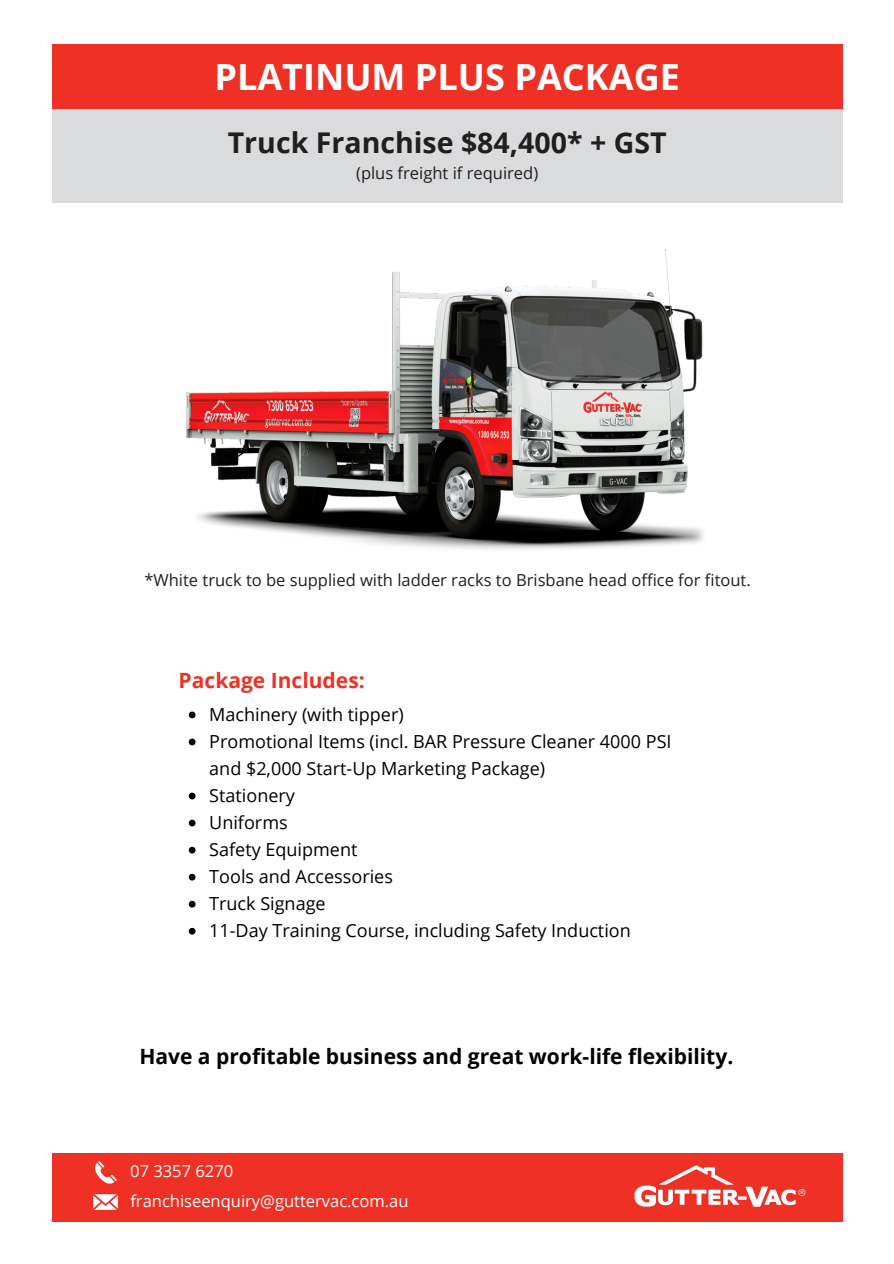
<style>
.page{position:relative;width:894px;height:1264px;background:#fff}
.page>*{position:absolute;margin:0;border:0;box-sizing:border-box;transform-origin:0 0}
.t1{font:700 36px "Open Sans";color:#fff}
.t2{font:700 28.5px "Open Sans";color:#221e1f}
.t3{font:700 21px "Open Sans";color:#000}
.t4{font:700 21px "Open Sans";color:#ee3124}
.t5{font:18px/27px "Open Sans";color:#000}
.t6{font:16.5px "Open Sans";color:#221e1f}
.t7{font:16.5px "Open Sans";color:#fff}
</style>
<div class="page">
<svg style="left:189px;top:711px;width:6px;height:7px"></svg>
<svg style="left:189px;top:738px;width:6px;height:7px"></svg>
<svg style="left:189px;top:792px;width:6px;height:7px"></svg>
<svg style="left:189px;top:819px;width:6px;height:7px"></svg>
<svg style="left:189px;top:846px;width:6px;height:7px"></svg>
<svg style="left:189px;top:873px;width:6px;height:7px"></svg>
<svg style="left:189px;top:900px;width:6px;height:7px"></svg>
<svg style="left:189px;top:927px;width:6px;height:7px"></svg>
<img style="left:186px;top:249px;width:518px;height:300px">
<div style="left:52px;top:45px;width:790px;height:65px;background:#ee3124"></div>
<div style="left:52px;top:109px;width:790px;height:93px;background:#dadbdc"></div>
<div style="left:52px;top:1152px;width:790px;height:69px;background:#ee3124"></div>
<svg style="left:93px;top:1194px;width:25px;height:15px"></svg>
<svg style="left:95px;top:1161px;width:22px;height:23px"></svg>
<svg style="left:634px;top:1165px;width:171px;height:41px"></svg>
<h1 class="t1" style="left:214px;top:51px;width:467px">PLATINUM PLUS PACKAGE</h1>
<h2 class="t2" style="left:228px;top:123px;width:440px">Truck Franchise $84,400* + GST</h2>
<p class="t6" style="left:356px;top:162px;width:183px">(plus freight if required)</p>
<p class="t6" style="left:144px;top:568px;width:607px">*White truck to be supplied with ladder racks to Brisbane head office for fitout.</p>
<p class="t4" style="left:178px;top:665px;width:188px">Package Includes:</p>
<p class="t5" style="left:209px;top:700px;width:463px">Machinery (with tipper)<br>Promotional Items (incl. BAR Pressure Cleaner 4000 PSI and $2,000 Start-Up Marketing Package)<br>Stationery<br>Uniforms<br>Safety Equipment<br>Tools and Accessories<br>Truck Signage<br>11-Day Training Course, including Safety Induction</p>
<p class="t3" style="left:139px;top:1041px;width:595px">Have a profitable business and great work-life flexibility.</p>
<p class="t7" style="left:130px;top:1159px;width:104px">07 3357 6270</p>
<p class="t7" style="left:130px;top:1188px;width:279px">franchiseenquiry@guttervac.com.au</p>
</div>
